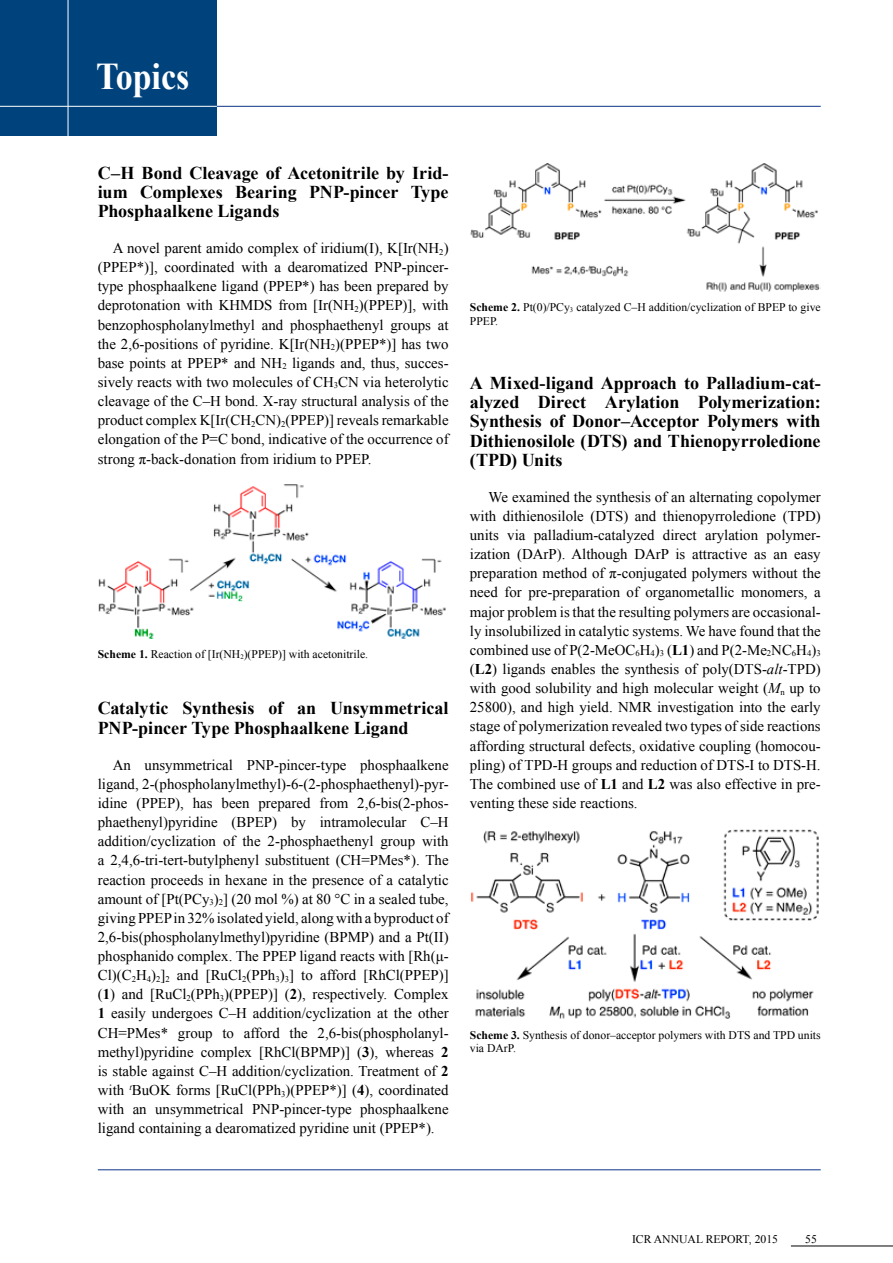
<style>
.page{position:relative;width:893px;height:1263px;background:#fff}
.page>*{position:absolute;margin:0;border:0;box-sizing:border-box;transform-origin:0 0}
.t1{font:700 37.8px "Times New Roman";color:#fff;scale:.9 1}
.t2{font:700 18px/19.2px "Times New Roman";letter-spacing:-.005em;color:#000;text-align:justify}
.t3{font:14.85px/19.2px "Times New Roman";color:#000;text-align:justify}
.t4{font:11.7px/13.8px "Times New Roman";color:#000}
.s1{font-weight:700}
.s2{font-style:italic}
</style>
<div class="page">
<div style="left:0;top:0;width:217px;height:136px;background:#00437c"></div>
<hr style="left:217px;top:106px;width:604px;height:1px;background:#0c3388">
<hr style="left:98px;top:1169px;width:723px;height:1px;background:#0c3388">
<hr style="left:0;top:106px;width:217px;height:1px;background:#fff">
<hr style="left:791px;top:1246px;width:102px;height:1px;background:#000">
<hr style="left:68px;top:0;width:1px;height:136px;background:#fff">
<img style="left:98px;top:484px;width:348px;height:155px">
<img style="left:470px;top:163px;width:351px;height:129px">
<img style="left:471px;top:829px;width:348px;height:190px">
<h1 class="t1" style="left:96px;top:50px;width:105px">Topics</h1>
<p class="t2" style="left:98px;top:163px;width:352px">C–H Bond Cleavage of Acetonitrile by Irid&shy;ium Complexes Bearing PNP-pincer Type Phosphaalkene Ligands</p>
<p class="t3" style="left:98px;top:238px;width:352px;text-indent:15px">A novel parent amido complex of iridium(I), K[Ir(NH<sub>2</sub>) (PPEP*)], coordinated with a dearomatized PNP-pincer&shy;type phosphaalkene ligand (PPEP*) has been prepared by deprotonation with KHMDS from [Ir(NH<sub>2</sub>)(PPEP)], with benzophospholanylmethyl and phosphaethenyl groups at the 2,6-positions of pyridine. K[Ir(NH<sub>2</sub>)(PPEP*)] has two base points at PPEP* and NH<sub>2</sub> ligands and, thus, succes&shy;sively reacts with two molecules of CH<sub>3</sub>CN via heterolytic cleavage of the C–H bond. X-ray structural analysis of the product complex K[Ir(CH<sub>2</sub>CN)<sub>2</sub>(PPEP)] reveals remarkable elongation of the P=C bond, indicative of the occurrence of strong π-back-donation from iridium to PPEP.</p>
<p class="t4" style="left:98px;top:647px;width:272px"><span class="s1">Scheme 1.</span> Reaction of [Ir(NH<sub>2</sub>)(PPEP)] with acetonitrile.</p>
<p class="t2" style="left:98px;top:698px;width:352px">Catalytic Synthesis of an Unsymmetrical<br>PNP-pincer Type Phosphaalkene Ligand</p>
<p class="t3" style="left:98px;top:755px;width:352px;text-indent:15px">An unsymmetrical PNP-pincer-type phosphaalkene ligand, 2-(phospholanylmethyl)-6-(2-phosphaethenyl)-pyr&shy;idine (PPEP), has been prepared from 2,6-bis(2-phos&shy;phaethenyl)pyridine (BPEP) by intramolecular C–H addition/cyclization of the 2-phosphaethenyl group with a 2,4,6-tri-tert-butylphenyl substituent (CH=PMes*). The reaction proceeds in hexane in the presence of a catalytic amount of [Pt(PCy<sub>3</sub>)<sub>2</sub>] (20 mol %) at 80 °C in a sealed tube, giving PPEP in 32% isolated yield, along with a byproduct of 2,6-bis(phospholanylmethyl)pyridine (BPMP) and a Pt(II) phosphanido complex. The PPEP ligand reacts with [Rh(μ-Cl)(C<sub>2</sub>H<sub>4</sub>)<sub>2</sub>]<sub>2</sub> and [RuCl<sub>2</sub>(PPh<sub>3</sub>)<sub>3</sub>] to afford [RhCl(PPEP)] (<span class="s1">1</span>) and [RuCl<sub>2</sub>(PPh<sub>3</sub>)(PPEP)] (<span class="s1">2</span>), respectively. Complex <span class="s1">1</span> easily undergoes C–H addition/cyclization at the other CH=PMes* group to afford the 2,6-bis(phospholanyl&shy;methyl)pyridine complex [RhCl(BPMP)] (<span class="s1">3</span>), whereas <span class="s1">2 </span>is stable against C–H addition/cyclization. Treatment of <span class="s1">2 </span>with <sup>t</sup>BuOK forms [RuCl(PPh<sub>3</sub>)(PPEP*)] (<span class="s1">4</span>), coordinated with an unsymmetrical PNP-pincer-type phosphaalkene ligand containing a dearomatized pyridine unit (PPEP*).</p>
<p class="t4" style="left:470px;top:300px;width:352px"><span class="s1">Scheme 2.</span> Pt(0)/PCy<sub>3</sub> catalyzed C–H addition/cyclization of BPEP to give<br>PPEP.</p>
<p class="t2" style="left:470px;top:373px;width:352px">A Mixed-ligand Approach to Palladium-cat&shy;alyzed Direct Arylation Polymerization:<br>Synthesis of Donor–Acceptor Polymers with Dithienosilole (DTS) and Thienopyrroledione (TPD) Units</p>
<p class="t3" style="left:470px;top:487px;width:352px;text-indent:19px">We examined the synthesis of an alternating copolymer with dithienosilole (DTS) and thienopyrroledione (TPD) units via palladium-catalyzed direct arylation polymer&shy;ization (DArP). Although DArP is attractive as an easy preparation method of π-conjugated polymers without the need for pre-preparation of organometallic monomers, a major problem is that the resulting polymers are occasional&shy;ly insolubilized in catalytic systems. We have found that the combined use of P(2-MeOC<sub>6</sub>H<sub>4</sub>)<sub>3</sub> (<span class="s1">L1</span>) and P(2-Me<sub>2</sub>NC<sub>6</sub>H<sub>4</sub>)<sub>3 </sub>(<span class="s1">L2</span>) ligands enables the synthesis of poly(DTS-<span class="s2">alt</span>-TPD) with good solubility and high molecular weight (<span class="s2">M</span><sub>n</sub> up to 25800), and high yield. NMR investigation into the early stage of polymerization revealed two types of side reactions affording structural defects, oxidative coupling (homocou&shy;pling) of TPD-H groups and reduction of DTS-I to DTS-H.<br>The combined use of <span class="s1">L1</span> and <span class="s1">L2</span> was also effective in pre&shy;venting these side reactions.</p>
<p class="t4" style="left:470px;top:1027px;width:352px"><span class="s1">Scheme 3.</span> Synthesis of donor–acceptor polymers with DTS and TPD units via DArP.</p>
<p class="t4" style="left:632px;top:1232px;width:148px">ICR ANNUAL REPORT, 2015</p>
<p class="t4" style="left:805px;top:1232px;width:13px">55</p>
</div>
